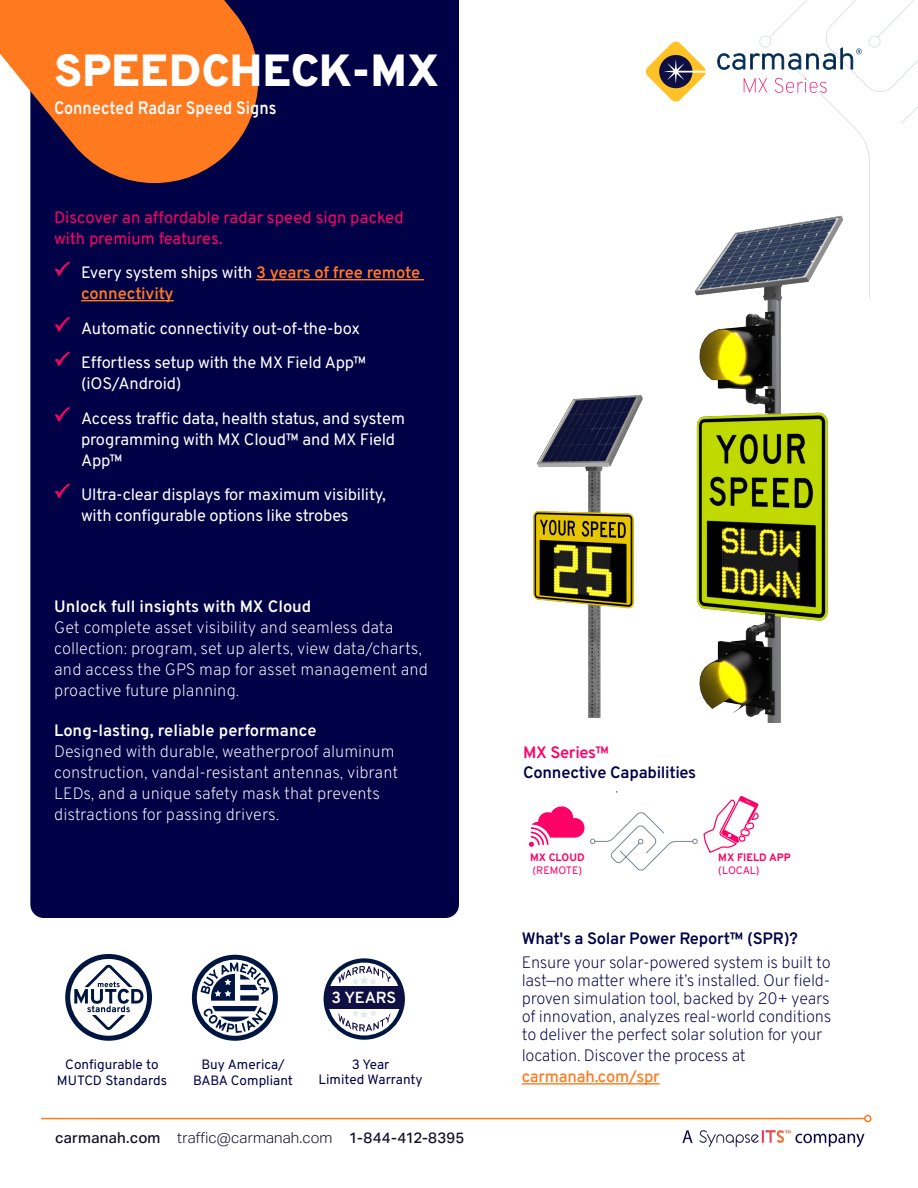
<style>
.page{position:relative;width:918px;height:1188px;background:#fff}
.page>*{position:absolute;margin:0;border:0;box-sizing:border-box;transform-origin:0 0}
.Data_sheet_title{font:900 45px "Overpass";color:#fff}
.Data_sheet_subtitle{font:600 18px "Overpass";color:#fff;scale:.89 1}
.Problem-oriented_features_body{font:200 16.5px/18px "Overpass";letter-spacing:-.015em;color:#000047;text-align:justify}
.t1{font:16.5px/21px "Overpass";letter-spacing:-.01em;color:#fff}
.Problem-oriented_features_body-2{font:200 16.5px/21px "Overpass";color:#fff}
.Problem-oriented_features_heading{font:200 16.5px/21px "Overpass";color:#fff}
.Problem-oriented_features_body-3{font:600 16.5px "Overpass";color:#fff}
.Value_differentiators_leading{font:16.5px/21px "Overpass";color:#f06}
.Problem-oriented_features_body-4{font:600 16.5px "Overpass";letter-spacing:-.015em;color:#000047}
.t2{font:600 16.5px/21px "Overpass";letter-spacing:-.01em;color:#ff791e}
.Problem-oriented_features_body-5{font:600 16.5px "Overpass";letter-spacing:-.02em;color:#f06}
.t3{font:600 16.05px "Overpass";letter-spacing:-.015em;color:#fff}
.t4{font:500 15px "Aktiv Grotesk";letter-spacing:.015em;color:#140f29}
.Problem-oriented_features_body-6{font:13.5px/15.6px "Overpass";color:#000047;text-align:center}
.t5{font:700 10.8px/12.9px "Overpass";color:#f06}
.t6{font:10.8px/12.9px "Overpass";letter-spacing:-.005em;color:#f06}
.s1{color:#f06}
.s2{font-weight:400;color:#fff}
.s3{font-weight:300}
.s4{font-weight:700}
.s5{font-weight:400}
.s6{font-weight:500;color:#ff791e}
</style>
<div class="page">
<div style="left:30px;top:0;width:429px;height:918px;background:#000047"></div>
<svg style="left:0;top:0;width:271px;height:196px;background:#c36637"></svg>
<svg style="left:646px;top:42px;width:60px;height:60px"></svg>
<svg style="left:717px;top:0;width:201px;height:298px"></svg>
<img style="left:682px;top:1130px;width:182px;height:17px">
<hr style="left:41px;top:1118px;width:824px;height:1px;background:#ff791e">
<div style="left:864px;top:1115px;width:8px;height:7px;border:2px solid #ff791e;border-radius:50%"></div>
<img style="left:533px;top:395px;width:110px;height:323px">
<img style="left:694px;top:202px;width:154px;height:521px">
<hr style="left:256px;top:279px;width:168px;height:1px;background:#ff791e">
<hr style="left:81px;top:300px;width:93px;height:1px;background:#ff791e">
<svg style="left:529px;top:796px;width:230px;height:75px"></svg>
<hr style="left:522px;top:1083px;width:138px;height:2px;background:#ff791e">
<svg style="left:192px;top:955px;width:86px;height:86px"></svg>
<svg style="left:324px;top:958px;width:81px;height:82px"></svg>
<svg style="left:328px;top:963px;width:73px;height:72px"></svg>
<div style="left:326px;top:986px;width:76px;height:22px;background:#0f0f43"></div>
<svg style="left:338px;top:966px;width:53px;height:18px"></svg>
<svg style="left:338px;top:1010px;width:53px;height:21px"></svg>
<svg style="left:65px;top:954px;width:87px;height:87px"></svg>
<p class="Data_sheet_title" style="left:54px;top:34px;width:387px">SPEEDCHECK-MX</p>
<p class="Data_sheet_subtitle" style="left:54px;top:93px;width:252px">Connected Radar Speed Signs</p>
<p class="Value_differentiators_leading" style="left:54px;top:206px;width:351px">Discover an affordable radar speed sign packed with premium features.</p>
<p class="t2" style="left:81px;top:261px;width:341px;text-indent:-27px"><span class="s1">✓</span> <span class="s2">Every system ships with</span> 3 years of free remote connectivity</p>
<p class="t1" style="left:54px;top:317px;width:308px"><span class="s1">✓</span> Automatic connectivity out-of-the-box</p>
<p class="t1" style="left:81px;top:351px;width:287px;text-indent:-27px"><span class="s1">✓</span> Effortless setup with the MX Field App™ (iOS/Android)</p>
<p class="t1" style="left:81px;top:407px;width:325px;text-indent:-27px"><span class="s1">✓</span> Access traffic data, health status, and system programming with MX Cloud™ and MX Field<br>App™</p>
<p class="t1" style="left:81px;top:483px;width:306px;text-indent:-27px"><span class="s1">✓</span> Ultra-clear displays for maximum visibility, with configurable options like strobes</p>
<p class="Problem-oriented_features_body-3" style="left:54px;top:593px;width:259px">Unlock full insights with MX Cloud</p>
<p class="Problem-oriented_features_heading" style="left:54px;top:616px;width:375px">Get complete asset visibility and seamless data collection: program, set up alerts, view data/charts, and access the GPS map for asset management and proactive future planning.</p>
<p class="Problem-oriented_features_body-3" style="left:54px;top:717px;width:264px">Long-lasting, reliable performance</p>
<p class="Problem-oriented_features_body-2" style="left:54px;top:740px;width:346px">Designed with durable, weatherproof aluminum construction, vandal-resistant antennas, vibrant LEDs, and a unique safety mask that prevents distractions for passing drivers.</p>
<p class="Problem-oriented_features_body-6" style="left:57px;top:1056px;width:112px">Configurable to<br>MUTCD Standards</p>
<p class="Problem-oriented_features_body-6" style="left:193px;top:1056px;width:101px">Buy America/<br>BABA Compliant</p>
<p class="t3" style="left:332px;top:984px;width:66px">3 YEARS</p>
<p class="Problem-oriented_features_body-6" style="left:319px;top:1056px;width:105px">3 Year<br>Limited Warranty</p>
<p class="t4" style="left:55px;top:1129px;width:411px">carmanah.com <span class="s3">traffic@carmanah.com</span> 1-844-412-8395</p>
<p class="Problem-oriented_features_body-5" style="left:523px;top:739px;width:87px">MX Series™</p>
<p class="Problem-oriented_features_body-4" style="left:523px;top:759px;width:175px">Connective Capabilities</p>
<p class="t6" style="left:530px;top:851px;width:56px"><span class="s4">MX CLOUD </span>(REMOTE)</p>
<p class="t5" style="left:718px;top:851px;width:74px">MX FIELD APP <span class="s5">(LOCAL)</span></p>
<p class="Problem-oriented_features_body-4" style="left:522px;top:925px;width:278px">What's a Solar Power Report™ (SPR)?</p>
<p class="Problem-oriented_features_body" style="left:522px;top:953px;width:311px">Ensure your solar-powered system is built to last—no matter where it’s installed. Our field&shy;proven simulation tool, backed by 20+ years of innovation, analyzes real-world conditions to deliver the perfect solar solution for your</p>
<p class="Problem-oriented_features_body" style="left:522px;top:1044px;width:226px;line-height:21px">location. Discover the process at <span class="s6">carmanah.com/spr</span></p>
</div>
